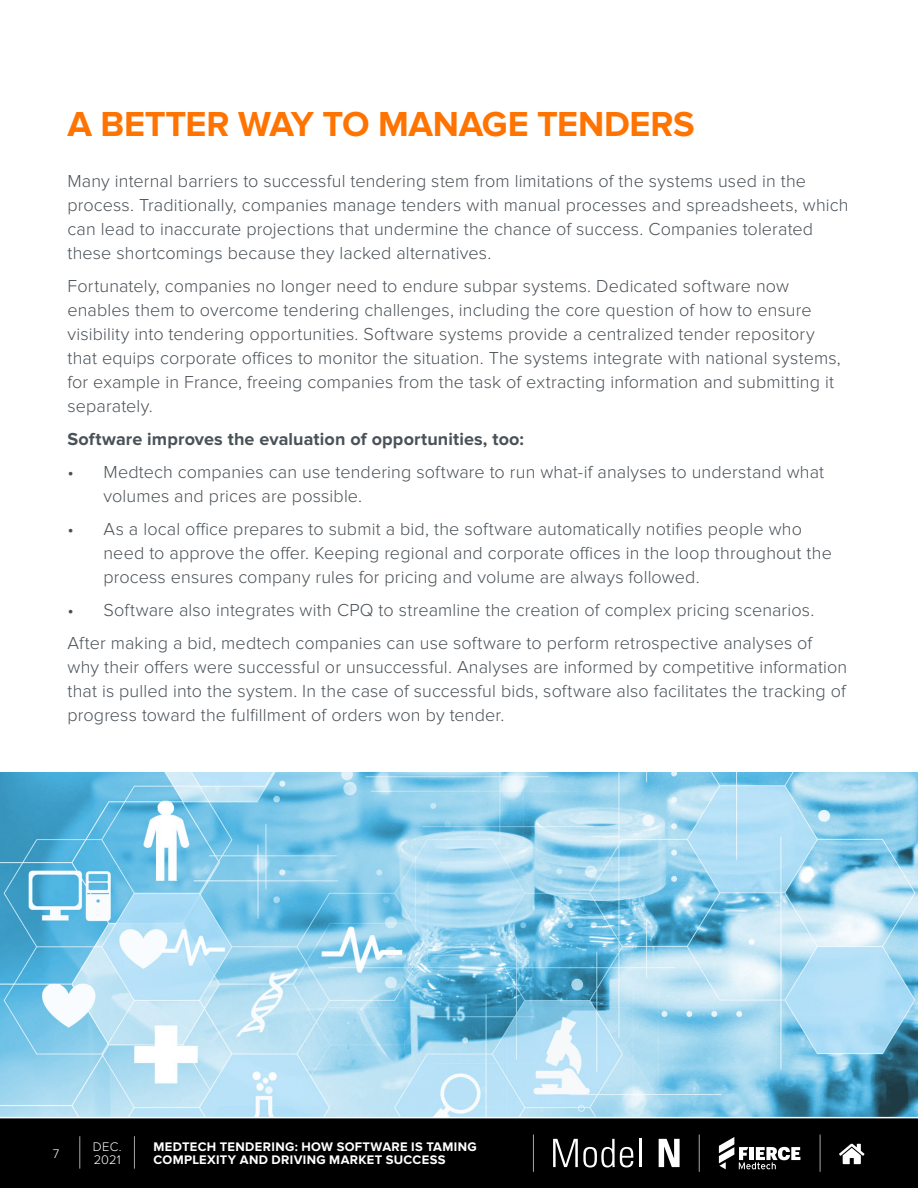
<style>
.page{position:relative;width:918px;height:1188px;background:#fff}
.page>*{position:absolute;margin:0;border:0;box-sizing:border-box;transform-origin:0 0}
.t1{font:700 36px "Proxima Nova";letter-spacing:-.01em;color:#ff7300}
.t2{font:300 18px/24px "Proxima Nova";letter-spacing:.005em;color:#4a5157}
.t3{font:700 18px "Proxima Nova";letter-spacing:.005em;color:#4a5157}
.t4{font:700 12.9px/13.5px "Proxima Nova";letter-spacing:.025em;color:#fff}
.t5{font:300 12.9px/13.5px "Proxima Nova";letter-spacing:.02em;color:#fff}
</style>
<div class="page">
<svg style="left:0;top:772px;width:918px;height:345px;background:#97d0e9"></svg>
<div style="left:0;top:1118px;width:918px;height:70px;background:#000"></div>
<hr style="left:533px;top:1135px;width:1px;height:37px;background:#a4a8ab">
<hr style="left:699px;top:1135px;width:1px;height:37px;background:#a4a8ab">
<hr style="left:820px;top:1135px;width:1px;height:37px;background:#a4a8ab">
<hr style="left:79px;top:1136px;width:1px;height:33px;background:#a4a8ab">
<svg style="left:839px;top:1144px;width:25px;height:20px"></svg>
<hr style="left:134px;top:1136px;width:1px;height:33px;background:#a4a8ab">
<svg style="left:553px;top:1139px;width:80px;height:29px"></svg>
<hr style="left:639px;top:1139px;width:3px;height:28px;background:#fff">
<svg style="left:659px;top:1139px;width:21px;height:28px"></svg>
<svg style="left:719px;top:1137px;width:81px;height:32px"></svg>
<h1 class="t1" style="left:68px;top:104px;width:629px">A BETTER WAY TO MANAGE TENDERS</h1>
<p class="t2" style="left:68px;top:170px;width:783px">Many internal barriers to successful tendering stem from limitations of the systems used in the process. Traditionally, companies manage tenders with manual processes and spreadsheets, which can lead to inaccurate projections that undermine the chance of success. Companies tolerated these shortcomings because they lacked alternatives.</p>
<p class="t2" style="left:68px;top:275px;width:775px">Fortunately, companies no longer need to endure subpar systems. Dedicated software now enables them to overcome tendering challenges, including the core question of how to ensure visibility into tendering opportunities. Software systems provide a centralized tender repository that equips corporate offices to monitor the situation. The systems integrate with national systems, for example in France, freeing companies from the task of extracting information and submitting it separately.</p>
<p class="t3" style="left:68px;top:429px;width:458px">Software improves the evaluation of opportunities, too:</p>
<p class="t2" style="left:104px;top:461px;width:722px;text-indent:-36px">• Medtech companies can use tendering software to run what-if analyses to understand what volumes and prices are possible.</p>
<p class="t2" style="left:104px;top:518px;width:730px;text-indent:-36px">• As a local office prepares to submit a bid, the software automatically notifies people who need to approve the offer. Keeping regional and corporate offices in the loop throughout the process ensures company rules for pricing and volume are always followed.</p>
<p class="t2" style="left:68px;top:594px;width:748px;line-height:33px">• Software also integrates with CPQ to streamline the creation of complex pricing scenarios.<br>After making a bid, medtech companies can use software to perform retrospective analyses of</p>
<p class="t2" style="left:68px;top:656px;width:781px;text-align:justify">why their offers were successful or unsuccessful. Analyses are informed by competitive information that is pulled into the system. In the case of successful bids, software also facilitates the tracking of progress toward the fulfillment of orders won by tender.</p>
<p class="t5" style="left:53px;top:1147px;width:8px">7</p>
<p class="t5" style="left:93px;top:1140px;width:30px">DEC.<br>2021</p>
<p class="t4" style="left:154px;top:1140px;width:325px">MEDTECH TENDERING: HOW SOFTWARE IS TAMING<br>COMPLEXITY AND DRIVING MARKET SUCCESS</p>
</div>
